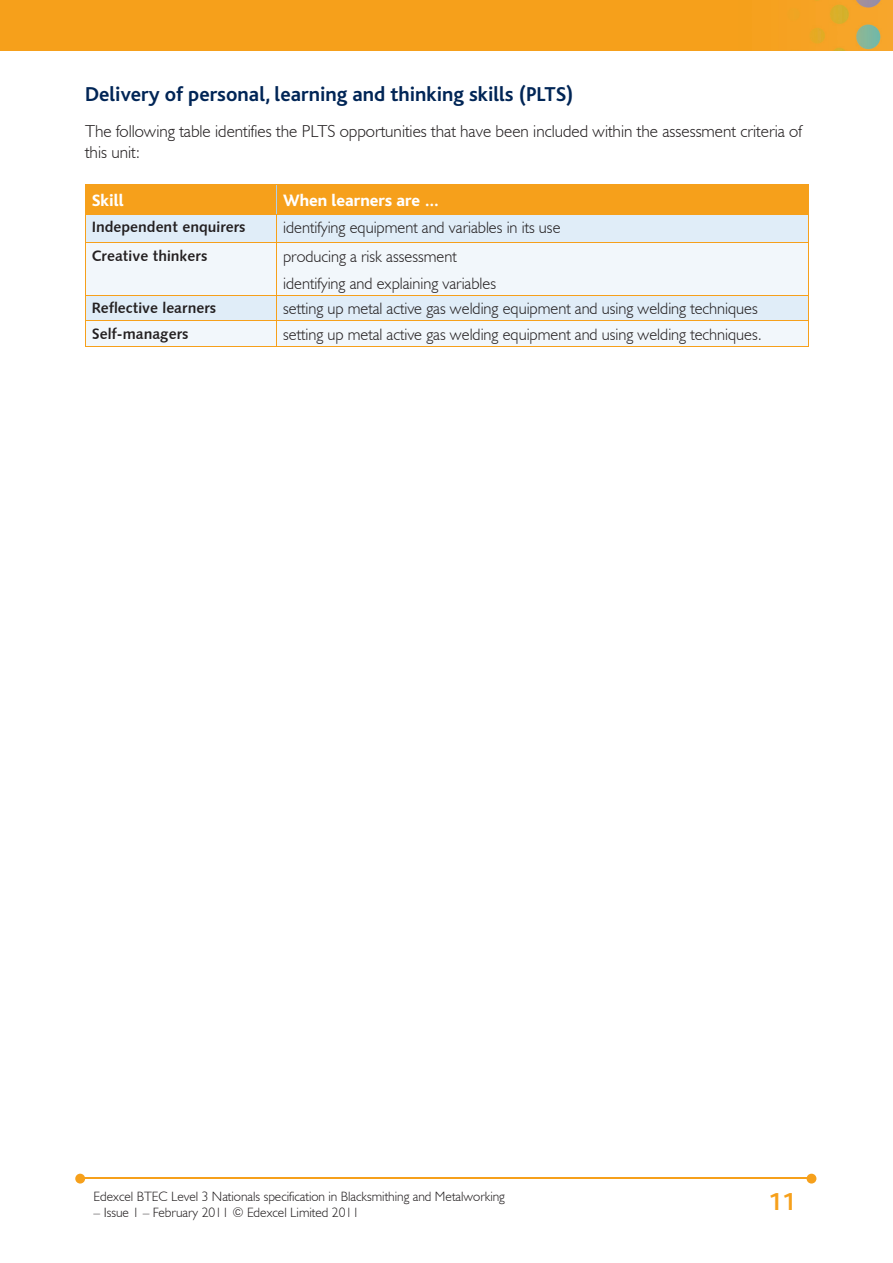
<style>
.page{position:relative;width:893px;height:1263px;background:#fff}
.page>*{position:absolute;margin:0;border:0;box-sizing:border-box;transform-origin:0 0}
.t1{font:700 25.5px "Bliss";color:#f6a01b}
.t2{font:700 21px "Bliss";color:#002556}
.t3{font:300 17.25px/21px "Humanist 521 BT";color:#231f20}
.t4{font:800 17.25px "Bliss";color:#fff}
.t5{font:300 16.5px/27.3px "Humanist 521 BT";color:#231f20}
.t6{font:15px "Humanist 531 BT Bold A";color:#231f20}
.t7{font:300 13.5px "Humanist 521 BT";color:#231f20}
</style>
<div class="page">
<img style="left:0;top:0;width:893px;height:51px">
<hr style="left:82px;top:1178px;width:728px;height:1px;background:#f6a01b">
<svg style="left:807px;top:1174px;width:9px;height:9px"></svg>
<svg style="left:75px;top:1174px;width:10px;height:9px"></svg>
<svg style="left:86px;top:244px;width:722px;height:102px;fill:#f2f7fb"></svg>
<svg style="left:85px;top:184px;width:724px;height:59px;background:#ebc381"></svg>
<hr style="left:277px;top:214px;width:532px;height:1px;background:#f6a01b">
<hr style="left:85px;top:243px;width:1px;height:52px;background:#f6a01b">
<hr style="left:85px;top:243px;width:192px;height:1px;background:#f6a01b">
<hr style="left:276px;top:243px;width:1px;height:52px;background:#f6a01b">
<hr style="left:808px;top:243px;width:1px;height:52px;background:#f6a01b">
<hr style="left:277px;top:243px;width:532px;height:1px;background:#f6a01b">
<hr style="left:85px;top:295px;width:192px;height:1px;background:#f6a01b">
<hr style="left:277px;top:295px;width:532px;height:1px;background:#f6a01b">
<hr style="left:85px;top:346px;width:192px;height:1px;background:#f6a01b">
<svg style="left:85px;top:296px;width:1px;height:50px"></svg>
<hr style="left:85px;top:320px;width:192px;height:1px;background:#f6a01b">
<hr style="left:277px;top:346px;width:532px;height:1px;background:#f6a01b">
<svg style="left:276px;top:296px;width:1px;height:50px"></svg>
<svg style="left:808px;top:296px;width:1px;height:50px"></svg>
<hr style="left:277px;top:320px;width:532px;height:1px;background:#f6a01b">
<p class="t2" style="left:85px;top:83px;width:490px">Delivery of personal, learning and thinking skills (PLTS)</p>
<p class="t3" style="left:85px;top:120px;width:718px">The following table identifies the PLTS opportunities that have been included within the assessment criteria of this unit:</p>
<p class="t4" style="left:92px;top:191px;width:33px">Skill</p>
<p class="t4" style="left:283px;top:191px;width:158px">When learners are …</p>
<p class="t6" style="left:92px;top:218px;width:155px">Independent enquirers</p>
<p class="t5" style="left:283px;top:214px;width:279px">identifying equipment and variables in its use</p>
<p class="t6" style="left:92px;top:246px;width:117px">Creative thinkers</p>
<p class="t5" style="left:283px;top:242px;width:214px">producing a risk assessment identifying and explaining variables</p>
<p class="t6" style="left:92px;top:299px;width:126px">Reflective learners</p>
<p class="t5" style="left:283px;top:295px;width:476px">setting up metal active gas welding equipment and using welding techniques</p>
<p class="t6" style="left:92px;top:324px;width:98px">Self-managers</p>
<p class="t5" style="left:283px;top:320px;width:480px">setting up metal active gas welding equipment and using welding techniques.</p>
<p class="t7" style="left:94px;top:1188px;width:413px">Edexcel BTEC Level 3 Nationals specification in Blacksmithing and Metalworking</p>
<p class="t7" style="left:94px;top:1204px;width:267px">– Issue 1 – February 2011 © Edexcel Limited 2011</p>
<h1 class="t1" style="left:768px;top:1189px;width:29px">11</h1>
</div>
